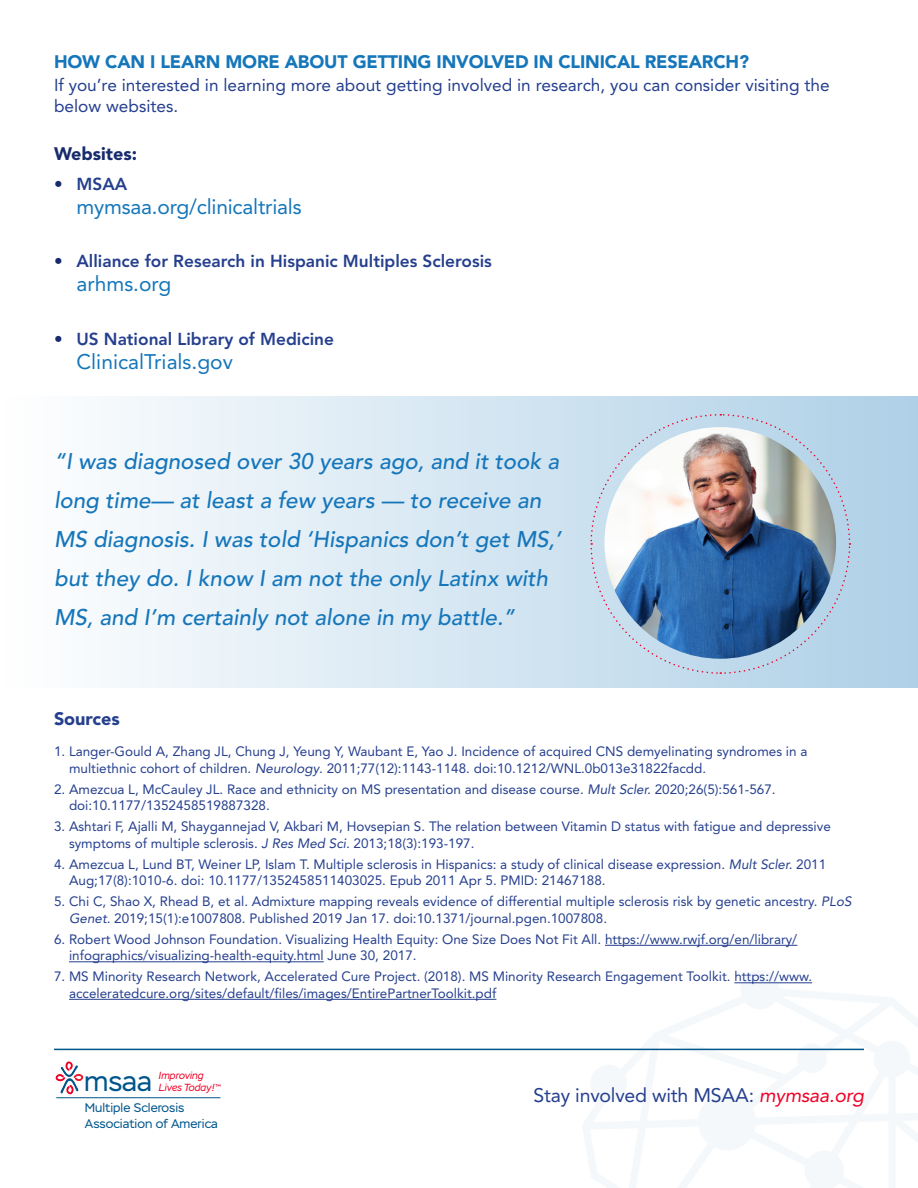
<style>
.page{position:relative;width:918px;height:1188px;background:#fff}
.page>*{position:absolute;margin:0;border:0;box-sizing:border-box;transform-origin:0 0}
.t1{font:28.05px "Stem";color:#00558b}
.Question{font:italic 500 22.5px/39px "Avenir LT Std";color:#1576ba}
.t2{font:21px "Avenir LT Std";letter-spacing:-.01em;color:#1576ba}
.t3{font:19.5px "Avenir LT Std";letter-spacing:-.01em;color:#253f8e}
.Question-2{font:900 18px "Avenir LT Std";letter-spacing:-.01em;color:#1576ba}
.t4{font:900 18px "Avenir LT Std";color:#172a6c}
.t5{font:900 18px "Avenir LT Std";color:#253f8e}
.t6{font:17.25px/20.7px "Avenir LT Std";color:#253f8e}
.t7{font:800 17.25px "Avenir LT Std";color:#253f8e}
.t8{font:13.5px/16.5px "Avenir LT Std";color:#253f8e}
.t9{font:12.45px/16.2px "Stem";color:#00558b}
.t10{font:italic 10.35px/11.7px "Stem";color:#ef0027}
.t11{font:6.6px "Stem";color:#ef0027}
.s1{font-weight:400;color:#172a6c}
.s2{font-style:italic}
.s3{font-style:italic;color:#ef0027}
</style>
<div class="page">
<svg style="left:582px;top:982px;width:282px;height:69px"></svg>
<div style="left:0;top:396px;width:918px;height:291px;background:linear-gradient(to right,#fff,#afd0e7)"></div>
<hr style="left:605px;top:945px;width:192px;height:1px;background:#253f8e">
<hr style="left:69px;top:961px;width:255px;height:1px;background:#253f8e">
<hr style="left:734px;top:982px;width:78px;height:1px;background:#253f8e">
<hr style="left:69px;top:999px;width:427px;height:1px;background:#253f8e">
<hr style="left:54px;top:1049px;width:810px;height:1px;background:#00558b">
<hr style="left:56px;top:1097px;width:164px;height:1px;background:#00558b">
<svg style="left:56px;top:1062px;width:27px;height:32px"></svg>
<svg style="left:590px;top:413px;width:261px;height:262px;background:#c0d7e9"></svg>
<img style="left:604px;top:427px;width:232px;height:232px;border-radius:116px">
<p class="Question-2" style="left:54px;top:50px;width:697px">HOW CAN I LEARN MORE ABOUT GETTING INVOLVED IN CLINICAL RESEARCH?</p>
<p class="t6" style="left:54px;top:75px;width:777px">If you’re interested in learning more about getting involved in research, you can consider visiting the below websites.</p>
<p class="t4" style="left:54px;top:143px;width:85px">Websites:</p>
<p class="t7" style="left:54px;top:174px;width:75px"><span class="s1">•</span> MSAA</p>
<p class="t2" style="left:76px;top:194px;width:227px">mymsaa.org/clinicaltrials</p>
<p class="t7" style="left:54px;top:251px;width:439px"><span class="s1">•</span> Alliance for Research in Hispanic Multiples Sclerosis</p>
<p class="t2" style="left:76px;top:272px;width:96px">arhms.org</p>
<p class="t7" style="left:54px;top:328px;width:282px"><span class="s1">•</span> US National Library of Medicine</p>
<p class="t2" style="left:76px;top:349px;width:158px">ClinicalTrials.gov</p>
<p class="Question" style="left:54px;top:442px;width:509px">“I was diagnosed over 30 years ago, and it took a long time— at least a few years — to receive an MS diagnosis. I was told ‘Hispanics don’t get MS,’ but they do. I know I am not the only Latinx with MS, and I’m certainly not alone in my battle.”</p>
<p class="t5" style="left:54px;top:708px;width:67px">Sources</p>
<p class="t8" style="left:69px;top:744px;width:740px;text-indent:-15px">1. Langer-Gould A, Zhang JL, Chung J, Yeung Y, Waubant E, Yao J. Incidence of acquired CNS demyelinating syndromes in a multiethnic cohort of children. <span class="s2">Neurology</span>. 2011;77(12):1143-1148. doi:10.1212/WNL.0b013e31822facdd.</p>
<p class="t8" style="left:69px;top:781px;width:708px;text-indent:-15px">2. Amezcua L, McCauley JL. Race and ethnicity on MS presentation and disease course. <span class="s2">Mult Scler.</span> 2020;26(5):561-567. doi:10.1177/1352458519887328.</p>
<p class="t8" style="left:69px;top:819px;width:763px;text-indent:-15px">3. Ashtari F, Ajalli M, Shaygannejad V, Akbari M, Hovsepian S. The relation between Vitamin D status with fatigue and depressive symptoms of multiple sclerosis. <span class="s2">J Res Med Sci.</span> 2013;18(3):193-197.</p>
<p class="t8" style="left:69px;top:856px;width:759px;text-indent:-15px">4. Amezcua L, Lund BT, Weiner LP, Islam T. Multiple sclerosis in Hispanics: a study of clinical disease expression. <span class="s2">Mult Scler.</span> 2011<br>Aug;17(8):1010-6. doi: 10.1177/1352458511403025. Epub 2011 Apr 5. PMID: 21467188.</p>
<p class="t8" style="left:69px;top:894px;width:784px;text-indent:-15px">5. Chi C, Shao X, Rhead B, et al. Admixture mapping reveals evidence of differential multiple sclerosis risk by genetic ancestry. <span class="s2">PLoS<br>Genet.</span> 2019;15(1):e1007808. Published 2019 Jan 17. doi:10.1371/journal.pgen.1007808.</p>
<p class="t8" style="left:69px;top:931px;width:730px;text-indent:-15px">6. Robert Wood Johnson Foundation. Visualizing Health Equity: One Size Does Not Fit All. https://www.rwjf.org/en/library/ infographics/visualizing-health-equity.html June 30, 2017.</p>
<p class="t8" style="left:69px;top:969px;width:745px;text-indent:-15px">7. MS Minority Research Network, Accelerated Cure Project. (2018). MS Minority Research Engagement Toolkit. https://www. acceleratedcure.org/sites/default/files/images/EntirePartnerToolkit.pdf</p>
<p class="t1" style="left:84px;top:1065px;width:69px">msaa</p>
<p class="t10" style="left:159px;top:1070px;width:57px">Improving<br>Lives Today!</p>
<p class="t9" style="left:85px;top:1100px;width:134px">Multiple Sclerosis<br>Association of America</p>
<p class="t11" style="left:215px;top:1082px;width:7px">™</p>
<p class="t3" style="left:534px;top:1084px;width:332px">Stay involved with MSAA: <span class="s3">mymsaa.org</span></p>
</div>
